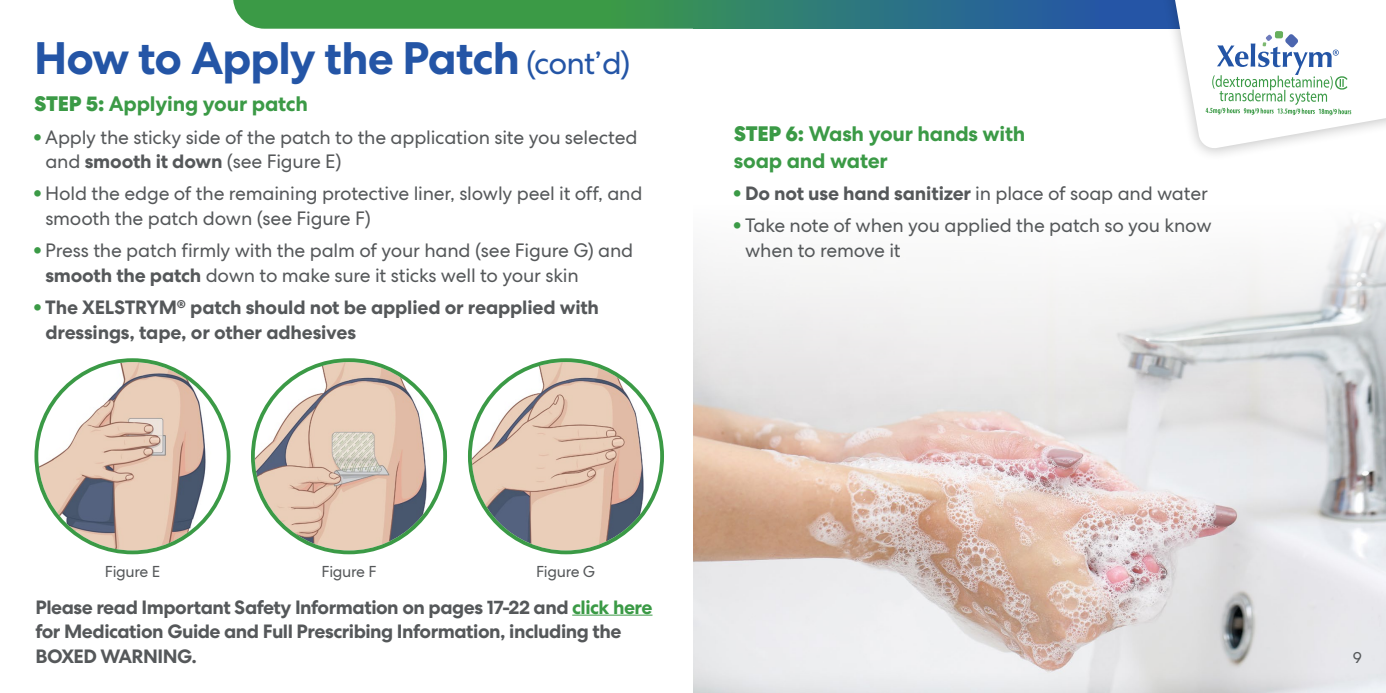
<style>
.page{position:relative;width:1386px;height:693px;background:#fff}
.page>*{position:absolute;margin:0;border:0;box-sizing:border-box;transform-origin:0 0}
.t1{font:700 45.5px "Centra No 2";letter-spacing:-.02em;color:#2455a6}
.t2{font:700 21px/26.2px "Centra No 2";letter-spacing:-.01em;color:#3b9a46}
.t3{font:19.25px/24.5px "Centra No 2";letter-spacing:-.01em;color:#55585a}
.t4{font:700 19.25px/24.5px "Centra No 2";letter-spacing:-.025em;color:#55585a}
.t5{font:15.75px "Centra No 2";letter-spacing:-.02em;color:#55585a}
.s1{font-weight:400;font-size:31.5px}
.s2{font-weight:800}
.s3{font-weight:900;color:#3b9a46}
.s4{font-weight:700}
.s5{font-weight:400}
.s6{color:#3b9a46}
</style>
<div class="page">
<img style="left:693px;top:220px;width:693px;height:473px">
<svg style="left:36px;top:360px;width:193px;height:192px"></svg>
<img style="left:38px;top:362px;width:189px;height:188px;border-radius:94px">
<div style="left:34px;top:358px;width:197px;height:196px;border:4px solid #3b9a46;border-radius:50%"></div>
<svg style="left:253px;top:360px;width:192px;height:192px"></svg>
<img style="left:255px;top:362px;width:188px;height:188px;border-radius:94px">
<div style="left:251px;top:358px;width:196px;height:196px;border:4px solid #3b9a46;border-radius:50%"></div>
<svg style="left:470px;top:360px;width:192px;height:192px"></svg>
<img style="left:472px;top:362px;width:188px;height:188px;border-radius:94px">
<div style="left:468px;top:358px;width:196px;height:196px;border:4px solid #3b9a46;border-radius:50%"></div>
<svg style="left:693px;top:0;width:465px;height:29px;background:#2b6e88"></svg>
<div style="left:1158px;top:0;width:228px;height:162px;background:#000;opacity:.25"></div>
<svg style="left:1169px;top:0;width:217px;height:149px"></svg>
<svg style="left:233px;top:0;width:460px;height:29px;background:#3f9b4c"></svg>
<hr style="left:572px;top:615px;width:81px;height:1px;background:#3b9a46">
<h1 class="t1" style="left:34px;top:32px;width:598px">How to Apply the Patch <span class="s1">(cont’d)</span></h1>
<p class="t2" style="left:34px;top:91px;width:275px"><span class="s2">STEP 5:</span> Applying your patch</p>
<p class="t3" style="left:45px;top:125px;width:594px;text-indent:-11px"><span class="s3">•</span> Apply the sticky side of the patch to the application site you selected and <span class="s4">smooth it down</span> (see Figure E)</p>
<p class="t3" style="left:45px;top:181px;width:599px;text-indent:-11px"><span class="s3">•</span> Hold the edge of the remaining protective liner, slowly peel it off, and smooth the patch down (see Figure F)</p>
<p class="t3" style="left:45px;top:238px;width:589px;text-indent:-11px"><span class="s3">•</span> Press the patch firmly with the palm of your hand (see Figure G) and <span class="s4">smooth the patch</span> down to make sure it sticks well to your skin</p>
<p class="t4" style="left:45px;top:296px;width:555px;text-indent:-11px"><span class="s3">•</span> The XELSTRYM<sup>®</sup> patch should not be applied or reapplied with dressings, tape, or other adhesives</p>
<p class="t2" style="left:734px;top:121px;width:293px"><span class="s2">STEP 6:</span> Wash your hands with soap and water</p>
<p class="t4" style="left:734px;top:181px;width:476px"><span class="s3">•</span> Do not use hand sanitizer <span class="s5">in place of soap and water</span></p>
<p class="t3" style="left:745px;top:213px;width:468px;text-indent:-11px"><span class="s3">•</span> Take note of when you applied the patch so you know when to remove it</p>
<p class="t5" style="left:105px;top:562px;width:57px">Figure E</p>
<p class="t5" style="left:322px;top:562px;width:56px">Figure F</p>
<p class="t5" style="left:536px;top:562px;width:61px">Figure G</p>
<p class="t4" style="left:35px;top:595px;width:619px">Please read Important Safety Information on pages 17-22 and <span class="s6">click here </span>for Medication Guide and Full Prescribing Information, including the<br>BOXED WARNING.</p>
<p class="t5" style="left:1353px;top:648px;width:11px">9</p>
</div>
